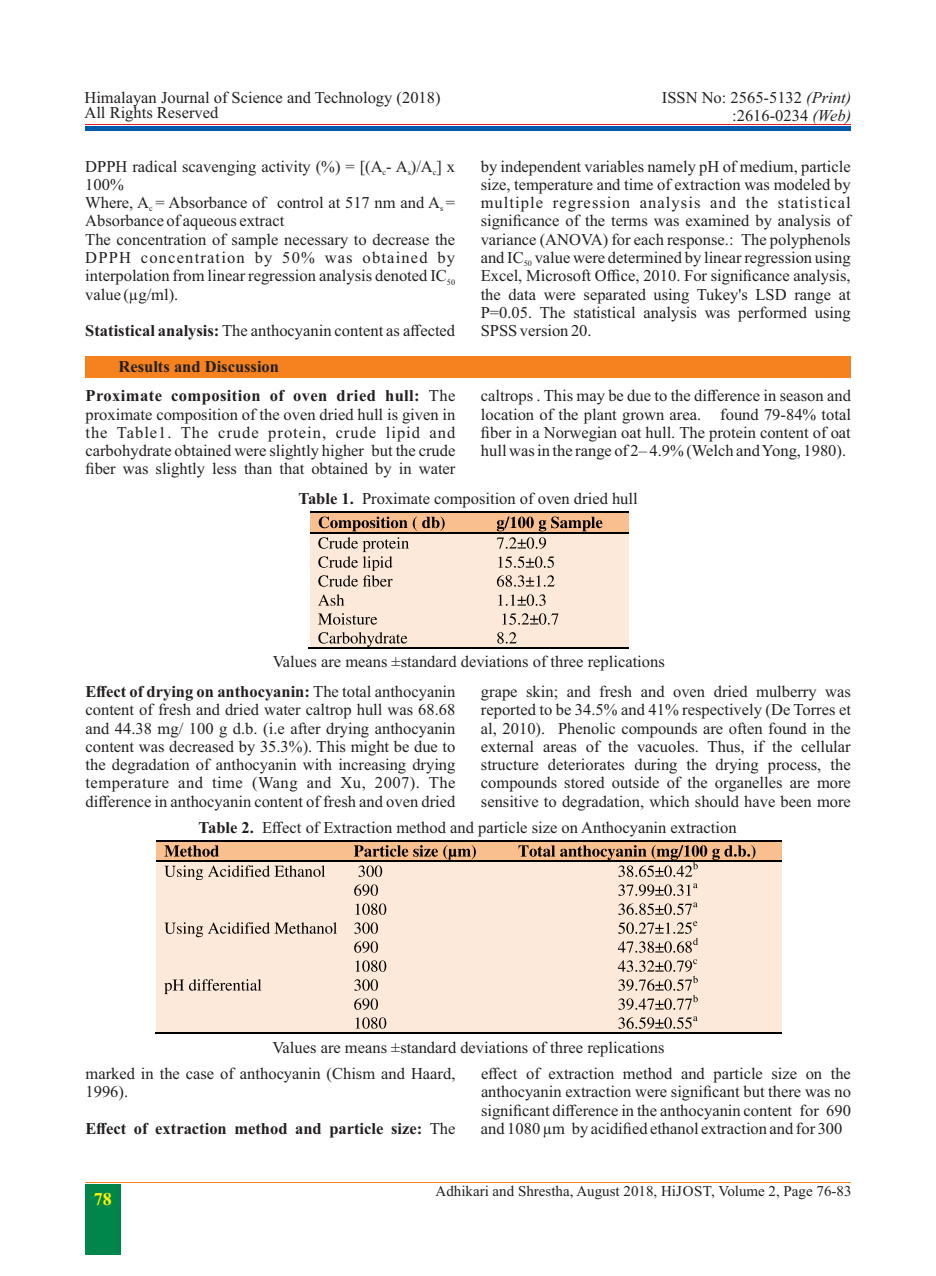
<style>
.page{position:relative;width:936px;height:1276px;background:#fff}
.page>*{position:absolute;margin:0;border:0;box-sizing:border-box;transform-origin:0 0}
.t1{font:700 18px "Times New Roman";color:#fff200}
.t2{font:16.5px/18.3px "Times New Roman";color:#231f20;text-align:justify}
.t3{font:700 16.5px/29.1px "Times New Roman";letter-spacing:.025em;color:#231f20}
.t4{font:700 16.5px "Times New Roman";color:#231f20}
.t5{font:15px "Times New Roman";color:#231f20}
.t6{font:8.25px "Times New Roman";color:#231f20}
.s1{font-weight:700}
.s2{font-weight:400}
.s3{font-style:italic}
</style>
<div class="page">
<div style="left:85px;top:356px;width:765px;height:22px;background:#f5821f"></div>
<hr style="left:85px;top:127px;width:765px;height:4px;background:#005aaa">
<hr style="left:85px;top:125px;width:765px;height:1px;background:#ed1c24">
<div style="left:85px;top:1184px;width:36px;height:70px;background:#00854a"></div>
<hr style="left:85px;top:1182px;width:765px;height:1px;background:#f5821f">
<div style="left:310px;top:513px;width:178px;height:19px;background:#fabf8f"></div>
<svg style="left:318px;top:516px;width:126px;height:15px"></svg>
<div style="left:488px;top:513px;width:140px;height:19px;background:#fabf8f"></div>
<svg style="left:497px;top:516px;width:105px;height:15px"></svg>
<hr style="left:310px;top:511px;width:178px;height:2px;background:#000">
<hr style="left:489px;top:511px;width:139px;height:2px;background:#000">
<div style="left:310px;top:533px;width:178px;height:114px;background:#fde9d9"></div>
<svg style="left:318px;top:537px;width:91px;height:50px"></svg>
<svg style="left:318px;top:594px;width:26px;height:12px"></svg>
<svg style="left:318px;top:613px;width:59px;height:11px"></svg>
<svg style="left:318px;top:632px;width:89px;height:15px"></svg>
<div style="left:488px;top:533px;width:140px;height:114px;background:#fde9d9"></div>
<svg style="left:496px;top:537px;width:50px;height:12px"></svg>
<svg style="left:498px;top:556px;width:56px;height:12px"></svg>
<svg style="left:497px;top:575px;width:57px;height:12px"></svg>
<svg style="left:498px;top:594px;width:47px;height:12px"></svg>
<svg style="left:502px;top:613px;width:56px;height:12px"></svg>
<svg style="left:497px;top:632px;width:19px;height:11px"></svg>
<hr style="left:310px;top:532px;width:178px;height:1px;background:#000">
<hr style="left:489px;top:532px;width:139px;height:1px;background:#000">
<hr style="left:308px;top:647px;width:180px;height:2px;background:#000">
<hr style="left:488px;top:647px;width:140px;height:2px;background:#000">
<div style="left:156px;top:841px;width:189px;height:19px;background:#fabf8f"></div>
<svg style="left:164px;top:845px;width:55px;height:12px"></svg>
<div style="left:345px;top:841px;width:419px;height:19px;background:#fabf8f"></div>
<hr style="left:156px;top:840px;width:189px;height:1px;background:#000">
<hr style="left:347px;top:840px;width:417px;height:1px;background:#000">
<div style="left:156px;top:861px;width:189px;height:57px;background:#fde9d9"></div>
<svg style="left:164px;top:865px;width:161px;height:15px"></svg>
<div style="left:345px;top:861px;width:419px;height:57px;background:#fde9d9"></div>
<svg style="left:354px;top:845px;width:401px;height:32px"></svg>
<svg style="left:354px;top:883px;width:343px;height:13px"></svg>
<svg style="left:355px;top:902px;width:342px;height:13px"></svg>
<div style="left:764px;top:861px;width:17px;height:57px;background:#fde9d9"></div>
<hr style="left:156px;top:860px;width:189px;height:1px;background:#000">
<hr style="left:347px;top:860px;width:417px;height:1px;background:#000">
<svg style="left:764px;top:840px;width:17px;height:22px"></svg>
<div style="left:156px;top:918px;width:189px;height:57px;background:#fde9d9"></div>
<svg style="left:164px;top:922px;width:173px;height:15px"></svg>
<div style="left:345px;top:918px;width:419px;height:57px;background:#fde9d9"></div>
<svg style="left:354px;top:921px;width:344px;height:32px"></svg>
<div style="left:764px;top:918px;width:17px;height:57px;background:#fde9d9"></div>
<div style="left:156px;top:975px;width:189px;height:57px;background:#fde9d9"></div>
<svg style="left:164px;top:979px;width:97px;height:15px"></svg>
<div style="left:345px;top:975px;width:419px;height:57px;background:#fde9d9"></div>
<svg style="left:354px;top:959px;width:343px;height:51px"></svg>
<svg style="left:355px;top:1016px;width:342px;height:13px"></svg>
<div style="left:764px;top:975px;width:17px;height:57px;background:#fde9d9"></div>
<hr style="left:155px;top:1032px;width:190px;height:2px;background:#000">
<hr style="left:346px;top:1032px;width:418px;height:2px;background:#000">
<svg style="left:764px;top:1032px;width:17px;height:2px"></svg>
<p class="t2" style="left:84px;top:91px;width:357px;line-height:15.9px">Himalayan Journal of Science and Technology (2018)<br>All Rights Reserved</p>
<p class="t2" style="left:85px;top:158px;width:371px">DPPH radical scavenging activity (%) = [(A - A )/A ] x</p>
<p class="t6" style="left:382px;top:169px;width:5px">c</p>
<p class="t6" style="left:407px;top:169px;width:5px">s</p>
<p class="t6" style="left:433px;top:169px;width:5px">c</p>
<p class="t2" style="left:85px;top:177px;width:371px">100%<br>Where, A = Absorbance of control at 517 nm and A =</p>
<p class="t6" style="left:149px;top:206px;width:5px">c</p>
<p class="t6" style="left:440px;top:206px;width:5px">s</p>
<p class="t2" style="left:85px;top:213px;width:371px;text-align:left">Absorbance of aqueous extract<br>The concentration of sample necessary to decrease the DPPH concentration by 50% was obtained by interpolation from linear regression analysis denoted IC<sub>50 </sub>value (µg/ml).</p>
<p class="t2" style="left:85px;top:323px;width:371px"><span class="s1">Statistical analysis:</span> The anthocyanin content as affected</p>
<p class="t3" style="left:85px;top:354px;width:371px;text-indent:33px">Results and Discussion<br>Proximate composition of oven dried hull: <span class="s2">The</span></p>
<p class="t2" style="left:85px;top:406px;width:371px">proximate composition of the oven dried hull is given in the Table1. The crude protein, crude lipid and carbohydrate obtained were slightly higher but the crude fiber was slightly less than that obtained by in water</p>
<p class="t2" style="left:661px;top:89px;width:191px;text-align:right">ISSN No: 2565-5132 <span class="s3">(Print) </span>:2616-0234 <span class="s3">(Web)</span></p>
<p class="t2" style="left:480px;top:158px;width:371px">by independent variables namely pH of medium, particle size, temperature and time of extraction was modeled by multiple regression analysis and the statistical significance of the terms was examined by analysis of variance (ANOVA) for each response.: The polyphenols and IC value were determined by linear regression using</p>
<p class="t6" style="left:523px;top:261px;width:10px">50</p>
<p class="t2" style="left:480px;top:268px;width:371px">Excel, Microsoft Office, 2010. For significance analysis, the data were separated using Tukey's LSD range at P=0.05. The statistical analysis was performed using SPSS version 20.</p>
<p class="t2" style="left:481px;top:388px;width:371px">caltrops . This may be due to the difference in season and location of the plant grown area. found 79-84% total fiber in a Norwegian oat hull. The protein content of oat hull was in the range of 2– 4.9% (Welch and Yong, 1980).</p>
<p class="t2" style="left:298px;top:491px;width:341px"><span class="s1">Table 1.</span> Proximate composition of oven dried hull</p>
<p class="t2" style="left:85px;top:649px;width:580px;line-height:29.5px;text-indent:187px">Values are means ±standard deviations of three replications<br><span class="s1">Effect of drying on anthocyanin:</span> The total anthocyanin</p>
<p class="t2" style="left:85px;top:702px;width:371px">content of fresh and dried water caltrop hull was 68.68 and 44.38 mg/ 100 g d.b. (i.e after drying anthocyanin content was decreased by 35.3%). This might be due to the degradation of anthocyanin with increasing drying temperature and time (Wang and Xu, 2007). The difference in anthocyanin content of fresh and oven dried</p>
<p class="t2" style="left:481px;top:684px;width:371px">grape skin; and fresh and oven dried mulberry was reported to be 34.5% and 41% respectively (De Torres et al, 2010). Phenolic compounds are often found in the external areas of the vacuoles. Thus, if the cellular structure deteriorates during the drying process, the compounds stored outside of the organelles are more sensitive to degradation, which should have been more</p>
<p class="t2" style="left:199px;top:819px;width:539px"><span class="s1">Table 2.</span> Effect of Extraction method and particle size on Anthocyanin extraction</p>
<p class="t2" style="left:272px;top:1040px;width:393px">Values are means ±standard deviations of three replications</p>
<p class="t2" style="left:85px;top:1066px;width:371px">marked in the case of anthocyanin (Chism and Haard,<br>1996).</p>
<p class="t4" style="left:85px;top:1122px;width:371px">Effect of extraction method and particle size: <span class="s2">The</span></p>
<p class="t2" style="left:481px;top:1066px;width:371px">effect of extraction method and particle size on the anthocyanin extraction were significant but there was no significant difference in the anthocyanin content for 690 and 1080 µm by acidified ethanol extraction and for 300</p>
<p class="t1" style="left:94px;top:1192px;width:20px">78</p>
<p class="t5" style="left:435px;top:1185px;width:417px">Adhikari and Shrestha, August 2018, HiJOST, Volume 2, Page 76-83</p>
</div>
